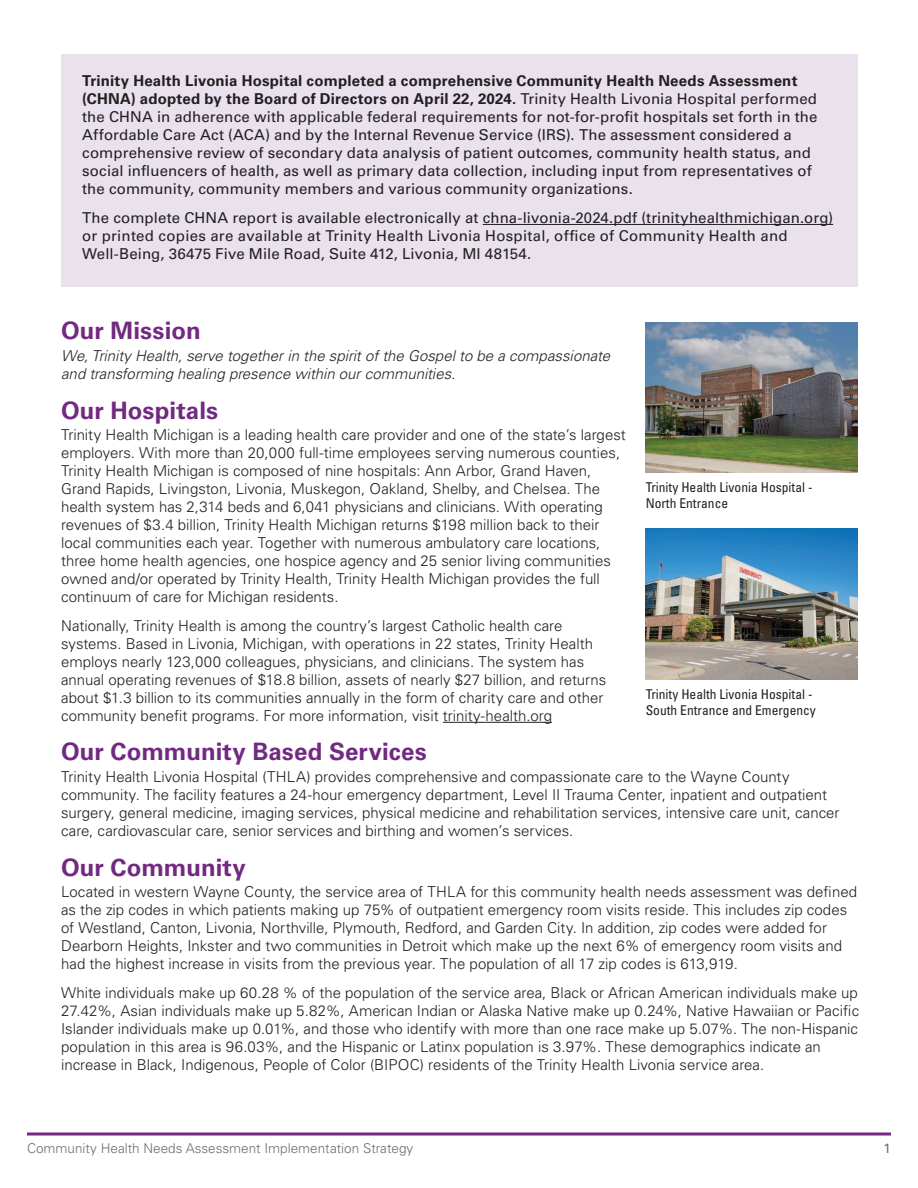
<style>
.page{position:relative;width:918px;height:1188px;background:#fff}
.page>*{position:absolute;margin:0;border:0;box-sizing:border-box;transform-origin:0 0}
.t1{font:700 24px "Univers LT Std";letter-spacing:.005em;color:#722982}
.t2{font:300 15px/18px "Univers LT Std";color:#231f20}
.t3{font:15px "Univers LT Std";letter-spacing:.01em;color:#231f20}
.t4{font:700 15px "Univers LT Std";letter-spacing:.015em;color:#231f20}
.t5{font:italic 300 15px/18px "Univers LT Std";color:#231f20}
.t6{font:condensed 13.5px/16.2px "Univers LT Std";color:#231f20}
.t7{font:300 13.5px "Univers LT Std";color:#6c6d70}
.t8{font:13.5px "Univers LT Std";color:#6c6d70}
.s1{font-weight:400}
</style>
<div class="page">
<svg style="left:27px;top:1132px;width:864px;height:4px;background:#955ea1"></svg>
<div style="left:61px;top:54px;width:797px;height:232px;background:#e9e1ec"></div>
<hr style="left:483px;top:224px;width:350px;height:1px;background:#231f20">
<hr style="left:443px;top:722px;width:109px;height:1px;background:#231f20">
<img style="left:646px;top:322px;width:212px;height:151px">
<img style="left:646px;top:529px;width:212px;height:151px">
<h5 class="t4" style="left:82px;top:72px;width:717px">Trinity Health Livonia Hospital completed a comprehensive Community Health Needs Assessment</h5>
<p class="t4" style="left:82px;top:90px;width:736px">(CHNA) adopted by the Board of Directors on April 22, 2024. <span class="s1">Trinity Health Livonia Hospital performed</span></p>
<p class="t3" style="left:82px;top:108px;width:737px">the CHNA in adherence with applicable federal requirements for not-for-proft hospitals set forth in the</p>
<p class="t3" style="left:82px;top:126px;width:711px">Affordable Care Act (ACA) and by the Internal Revenue Service (IRS). The assessment considered a</p>
<p class="t3" style="left:82px;top:144px;width:730px">comprehensive review of secondary data analysis of patient outcomes, community health status, and</p>
<p class="t3" style="left:82px;top:162px;width:731px">social infuencers of health, as well as primary data collection, including input from representatives of</p>
<p class="t3" style="left:82px;top:180px;width:552px">the community, community members and various community organizations.</p>
<p class="t3" style="left:82px;top:209px;width:752px">The complete CHNA report is available electronically at chna-livonia-2024.pdf (trinityhealthmichigan.org)</p>
<p class="t3" style="left:82px;top:227px;width:707px">or printed copies are available at Trinity Health Livonia Hospital, offce of Community Health and</p>
<p class="t3" style="left:82px;top:245px;width:451px">Well-Being, 36475 Five Mile Road, Suite 412, Livonia, MI 48154.</p>
<h2 class="t1" style="left:61px;top:317px;width:141px">Our Mission</h2>
<p class="t5" style="left:61px;top:347px;width:550px">We, Trinity Health, serve together in the spirit of the Gospel to be a compassionate and transforming healing presence within our communities.</p>
<h2 class="t1" style="left:61px;top:396px;width:159px">Our Hospitals</h2>
<p class="t2" style="left:61px;top:426px;width:566px">Trinity Health Michigan is a leading health care provider and one of the state’s largest employers. With more than 20,000 full-time employees serving numerous counties, Trinity Health Michigan is composed of nine hospitals: Ann Arbor, Grand Haven, Grand Rapids, Livingston, Livonia, Muskegon, Oakland, Shelby, and Chelsea. The health system has 2,314 beds and 6,041 physicians and clinicians. With operating revenues of $3.4 billion, Trinity Health Michigan returns $198 million back to their local communities each year. Together with numerous ambulatory care locations, three home health agencies, one hospice agency and 25 senior living communities owned and/or operated by Trinity Health, Trinity Health Michigan provides the full continuum of care for Michigan residents.</p>
<p class="t2" style="left:61px;top:617px;width:547px">Nationally, Trinity Health is among the country’s largest Catholic health care systems. Based in Livonia, Michigan, with operations in 22 states, Trinity Health employs nearly 123,000 colleagues, physicians, and clinicians. The system has annual operating revenues of $18.8 billion, assets of nearly $27 billion, and returns about $1.3 billion to its communities annually in the form of charity care and other community beneft programs. For more information, visit trinity-health.org</p>
<h2 class="t1" style="left:61px;top:738px;width:367px">Our Community Based Services</h2>
<p class="t2" style="left:61px;top:768px;width:780px">Trinity Health Livonia Hospital (THLA) provides comprehensive and compassionate care to the Wayne County community. The facility features a 24-hour emergency department, Level II Trauma Center, inpatient and outpatient surgery, general medicine, imaging services, physical medicine and rehabilitation services, intensive care unit, cancer care, cardiovascular care, senior services and birthing and women’s services.</p>
<h2 class="t1" style="left:61px;top:853px;width:186px">Our Community</h2>
<p class="t2" style="left:61px;top:883px;width:797px">Located in western Wayne County, the service area of THLA for this community health needs assessment was defned as the zip codes in which patients making up 75% of outpatient emergency room visits reside. This includes zip codes of Westland, Canton, Livonia, Northville, Plymouth, Redford, and Garden City. In addition, zip codes were added for Dearborn Heights, Inkster and two communities in Detroit which make up the next 6% of emergency room visits and had the highest increase in visits from the previous year. The population of all 17 zip codes is 613,919.</p>
<p class="t2" style="left:61px;top:984px;width:800px">White individuals make up 60.28 % of the population of the service area, Black or African American individuals make up 27.42%, Asian individuals make up 5.82%, American Indian or Alaska Native make up 0.24%, Native Hawaiian or Pacifc Islander individuals make up 0.01%, and those who identify with more than one race make up 5.07%. The non-Hispanic population in this area is 96.03%, and the Hispanic or Latinx population is 3.97%. These demographics indicate an increase in Black, Indigenous, People of Color (BIPOC) residents of the Trinity Health Livonia service area.</p>
<p class="t6" style="left:646px;top:479px;width:168px">Trinity Health Livonia Hospital -<br>North Entrance</p>
<p class="t6" style="left:646px;top:686px;width:172px">Trinity Health Livonia Hospital -<br>South Entrance and Emergency</p>
<p class="t7" style="left:27px;top:1140px;width:388px">Community Health Needs Assessment Implementation Strategy</p>
<p class="t8" style="left:883px;top:1140px;width:9px">1</p>
</div>
